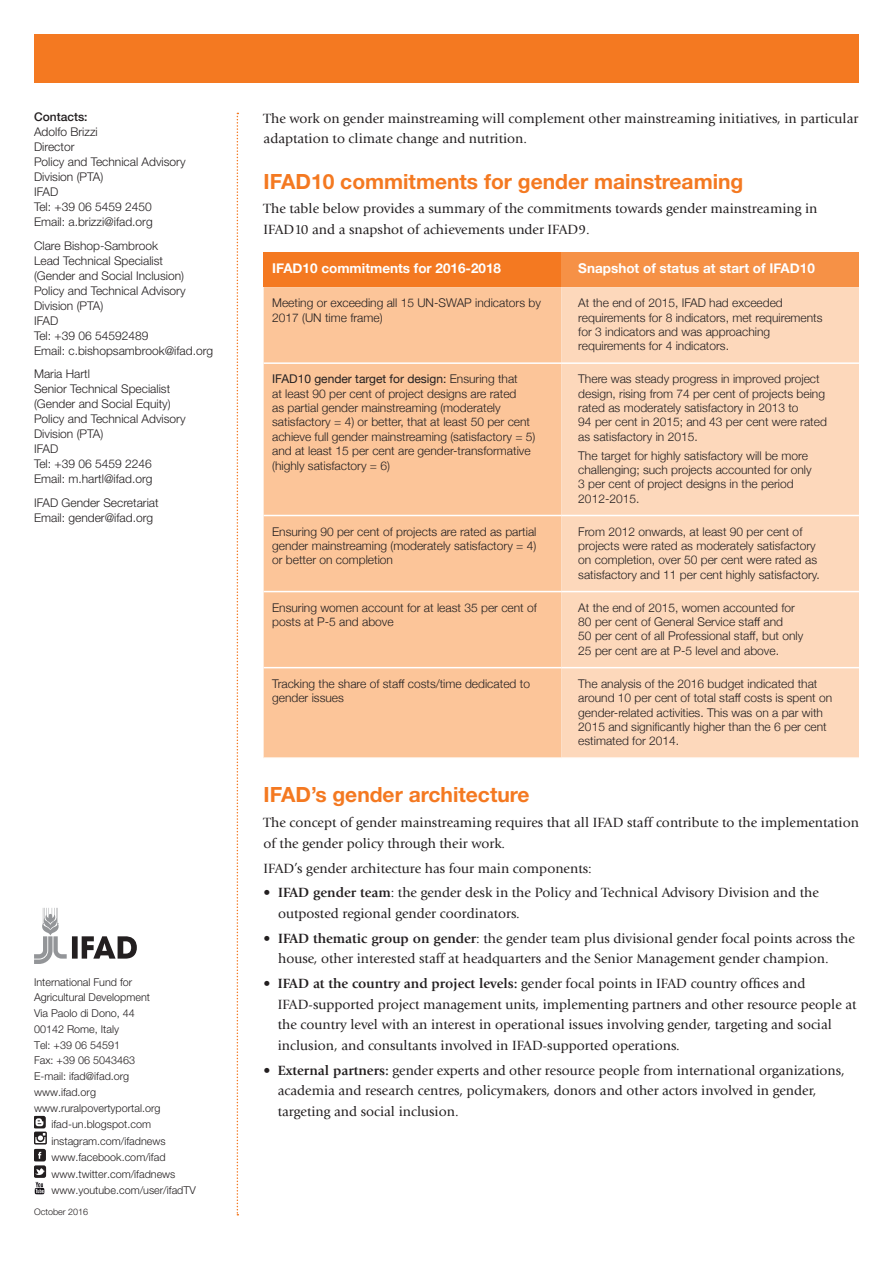
<style>
.page{position:relative;width:893px;height:1263px;background:#fff}
.page>*{position:absolute;margin:0;border:0;box-sizing:border-box;transform-origin:0 0}
.t1{font:700 21px "Helvetica Neue LT Std";color:#f47921}
.t2{font:13.95px/20.5px "Giovanni Std";color:#231f20}
.t3{font:700 13.5px "Helvetica Neue";color:#fff}
.t4{font:300 12px/14.4px "Helvetica Neue";color:#231f20}
.t5{font:300 12px/15px "Helvetica Neue LT Std";color:#231f20}
.t6{font:500 12px "Helvetica Neue LT Std";color:#231f20}
.address{font:300 10.8px/15.8px "Helvetica Neue LT Std";color:#231f20}
.address-2{font:300 9px "Helvetica Neue LT Std";color:#231f20}
.s1{font-weight:400}
.s2{font-weight:700}
</style>
<div class="page">
<div style="left:34px;top:34px;width:825px;height:48px;background:#f47921"></div>
<div style="left:264px;top:253px;width:297px;height:34px;background:#f47921"></div>
<div style="left:561px;top:253px;width:298px;height:34px;background:#f69146"></div>
<div style="left:264px;top:287px;width:297px;height:470px;background:#fcc599"></div>
<div style="left:561px;top:287px;width:298px;height:470px;background:#fdd8bb"></div>
<hr style="left:264px;top:362px;width:297px;height:2px;background:#fff">
<hr style="left:561px;top:362px;width:298px;height:2px;background:#fff">
<hr style="left:264px;top:515px;width:297px;height:1px;background:#fff">
<hr style="left:561px;top:515px;width:298px;height:1px;background:#fff">
<hr style="left:264px;top:591px;width:297px;height:1px;background:#fff">
<hr style="left:561px;top:591px;width:298px;height:1px;background:#fff">
<hr style="left:264px;top:667px;width:297px;height:1px;background:#fff">
<hr style="left:561px;top:667px;width:298px;height:1px;background:#fff">
<svg style="left:237px;top:113px;width:1px;height:1102px"></svg>
<svg style="left:34px;top:908px;width:103px;height:56px"></svg>
<svg style="left:34px;top:1116px;width:13px;height:78px"></svg>
<p class="t6" style="left:34px;top:110px;width:55px">Contacts:</p>
<p class="t5" style="left:34px;top:124px;width:65px">Adolfo Brizzi</p>
<p class="t5" style="left:34px;top:139px;width:42px">Director</p>
<p class="t5" style="left:34px;top:154px;width:153px">Policy and Technical Advisory<br>Division (PTA)</p>
<p class="t5" style="left:34px;top:184px;width:26px">IFAD</p>
<p class="t5" style="left:34px;top:199px;width:119px">Tel: +39 06 5459 2450</p>
<p class="t5" style="left:34px;top:214px;width:120px">Email: a.brizzi@ifad.org</p>
<p class="t5" style="left:34px;top:238px;width:126px">Clare Bishop-Sambrook</p>
<p class="t5" style="left:34px;top:253px;width:131px">Lead Technical Specialist</p>
<p class="t5" style="left:34px;top:268px;width:152px">(Gender and Social Inclusion)</p>
<p class="t5" style="left:34px;top:283px;width:153px">Policy and Technical Advisory<br>Division (PTA)</p>
<p class="t5" style="left:34px;top:313px;width:26px">IFAD</p>
<p class="t5" style="left:34px;top:328px;width:116px">Tel: +39 06 54592489</p>
<p class="t5" style="left:34px;top:343px;width:181px">Email: c.bishopsambrook@ifad.org</p>
<p class="t5" style="left:34px;top:366px;width:58px">Maria Hartl</p>
<p class="t5" style="left:34px;top:381px;width:138px">Senior Technical Specialist (Gender and Social Equity)</p>
<p class="t5" style="left:34px;top:411px;width:153px">Policy and Technical Advisory<br>Division (PTA)</p>
<p class="t5" style="left:34px;top:441px;width:26px">IFAD</p>
<p class="t5" style="left:34px;top:456px;width:119px">Tel: +39 06 5459 2246</p>
<p class="t5" style="left:34px;top:471px;width:120px">Email: m.hartl@ifad.org</p>
<p class="t5" style="left:34px;top:495px;width:126px">IFAD Gender Secretariat<br>Email: gender@ifad.org</p>
<p class="address" style="left:34px;top:974px;width:100px">International Fund for</p>
<p class="address" style="left:34px;top:989px;width:118px">Agricultural Development</p>
<p class="address" style="left:34px;top:1005px;width:102px">Via Paolo di Dono, 44</p>
<p class="address" style="left:34px;top:1021px;width:87px">00142 Rome, Italy</p>
<p class="address" style="left:34px;top:1037px;width:88px">Tel: +39 06 54591</p>
<p class="address" style="left:34px;top:1052px;width:103px">Fax: +39 06 5043463</p>
<p class="address" style="left:34px;top:1068px;width:97px">E-mail: ifad@ifad.org</p>
<p class="address" style="left:34px;top:1084px;width:128px">www.ifad.org www.ruralpovertyportal.org</p>
<p class="address" style="left:51px;top:1116px;width:101px">ifad-un.blogspot.com</p>
<p class="address" style="left:51px;top:1133px;width:116px">instagram.com/ifadnews</p>
<p class="address" style="left:51px;top:1149px;width:116px">www.facebook.com/ifad</p>
<p class="address" style="left:51px;top:1166px;width:126px">www.twitter.com/ifadnews</p>
<p class="address" style="left:51px;top:1182px;width:146px">www.youtube.com/user/ifadTV</p>
<p class="address-2" style="left:34px;top:1206px;width:56px">October 2016</p>
<p class="t2" style="left:264px;top:108px;width:596px">The work on gender mainstreaming will complement other mainstreaming initiatives, in particular adaptation to climate change and nutrition.</p>
<p class="t1" style="left:264px;top:168px;width:481px">IFAD10 commitments for gender mainstreaming</p>
<p class="t2" style="left:264px;top:199px;width:555px">The table below provides a summary of the commitments towards gender mainstreaming in<br>IFAD10 and a snapshot of achievements under IFAD9.</p>
<p class="t3" style="left:272px;top:258px;width:230px">IFAD10 commitments for 2016-2018</p>
<p class="t3" style="left:578px;top:258px;width:238px">Snapshot of status at start of IFAD10</p>
<p class="t4" style="left:272px;top:295px;width:270px">Meeting or exceeding all 15 UN-SWAP indicators by<br>2017 (UN time frame)</p>
<p class="t4" style="left:578px;top:295px;width:246px">At the end of 2015, IFAD had exceeded requirements for 8 indicators, met requirements for 3 indicators and was approaching requirements for 4 indicators.</p>
<p class="t4" style="left:272px;top:371px;width:265px"><span class="s1">IFAD10 gender target for design:</span> Ensuring that<br>at least 90 per cent of project designs are rated<br>as partial gender mainstreaming (moderately satisfactory = 4) or better, that at least 50 per cent achieve full gender mainstreaming (satisfactory = 5) and at least 15 per cent are gender-transformative (highly satisfactory = 6)</p>
<p class="t4" style="left:578px;top:371px;width:250px">There was steady progress in improved project design, rising from 74 per cent of projects being rated as moderately satisfactory in 2013 to<br>94 per cent in 2015; and 43 per cent were rated as satisfactory in 2015.</p>
<p class="t4" style="left:578px;top:447px;width:235px">The target for highly satisfactory will be more challenging; such projects accounted for only 3 per cent of project designs in the period 2012-2015.</p>
<p class="t4" style="left:272px;top:523px;width:266px;text-align:justify">Ensuring 90 per cent of projects are rated as partial gender mainstreaming (moderately satisfactory = 4) or better on completion</p>
<p class="t4" style="left:578px;top:523px;width:243px">From 2012 onwards, at least 90 per cent of projects were rated as moderately satisfactory on completion, over 50 per cent were rated as satisfactory and 11 per cent highly satisfactory.</p>
<p class="t4" style="left:272px;top:599px;width:266px">Ensuring women account for at least 35 per cent of posts at P-5 and above</p>
<p class="t4" style="left:578px;top:599px;width:226px">At the end of 2015, women accounted for 80 per cent of General Service staff and<br>50 per cent of all Professional staff, but only 25 per cent are at P-5 level and above.</p>
<p class="t4" style="left:272px;top:675px;width:259px">Tracking the share of staff costs/time dedicated to gender issues</p>
<p class="t4" style="left:578px;top:675px;width:255px">The analysis of the 2016 budget indicated that around 10 per cent of total staff costs is spent on gender-related activities. This was on a par with 2015 and significantly higher than the 6 per cent estimated for 2014.</p>
<p class="t1" style="left:264px;top:782px;width:268px">IFAD’s gender architecture</p>
<p class="t2" style="left:264px;top:812px;width:597px">The concept of gender mainstreaming requires that all IFAD staff contribute to the implementation of the gender policy through their work.</p>
<p class="t2" style="left:264px;top:858px;width:330px">IFAD’s gender architecture has four main components:</p>
<p class="t2" style="left:278px;top:883px;width:542px;text-indent:-14px">• <span class="s2">IFAD gender team</span>: the gender desk in the Policy and Technical Advisory Division and the outposted regional gender coordinators.</p>
<p class="t2" style="left:278px;top:928px;width:578px;text-indent:-14px">• <span class="s2">IFAD thematic group on gender</span>: the gender team plus divisional gender focal points across the house, other interested staff at headquarters and the Senior Management gender champion.</p>
<p class="t2" style="left:278px;top:973px;width:580px;text-indent:-14px">• <span class="s2">IFAD at the country and project levels:</span> gender focal points in IFAD country offices and IFAD-supported project management units, implementing partners and other resource people at the country level with an interest in operational issues involving gender, targeting and social inclusion, and consultants involved in IFAD-supported operations.</p>
<p class="t2" style="left:278px;top:1060px;width:568px;text-indent:-14px">• <span class="s2">External partners:</span> gender experts and other resource people from international organizations, academia and research centres, policymakers, donors and other actors involved in gender, targeting and social inclusion.</p>
</div>
